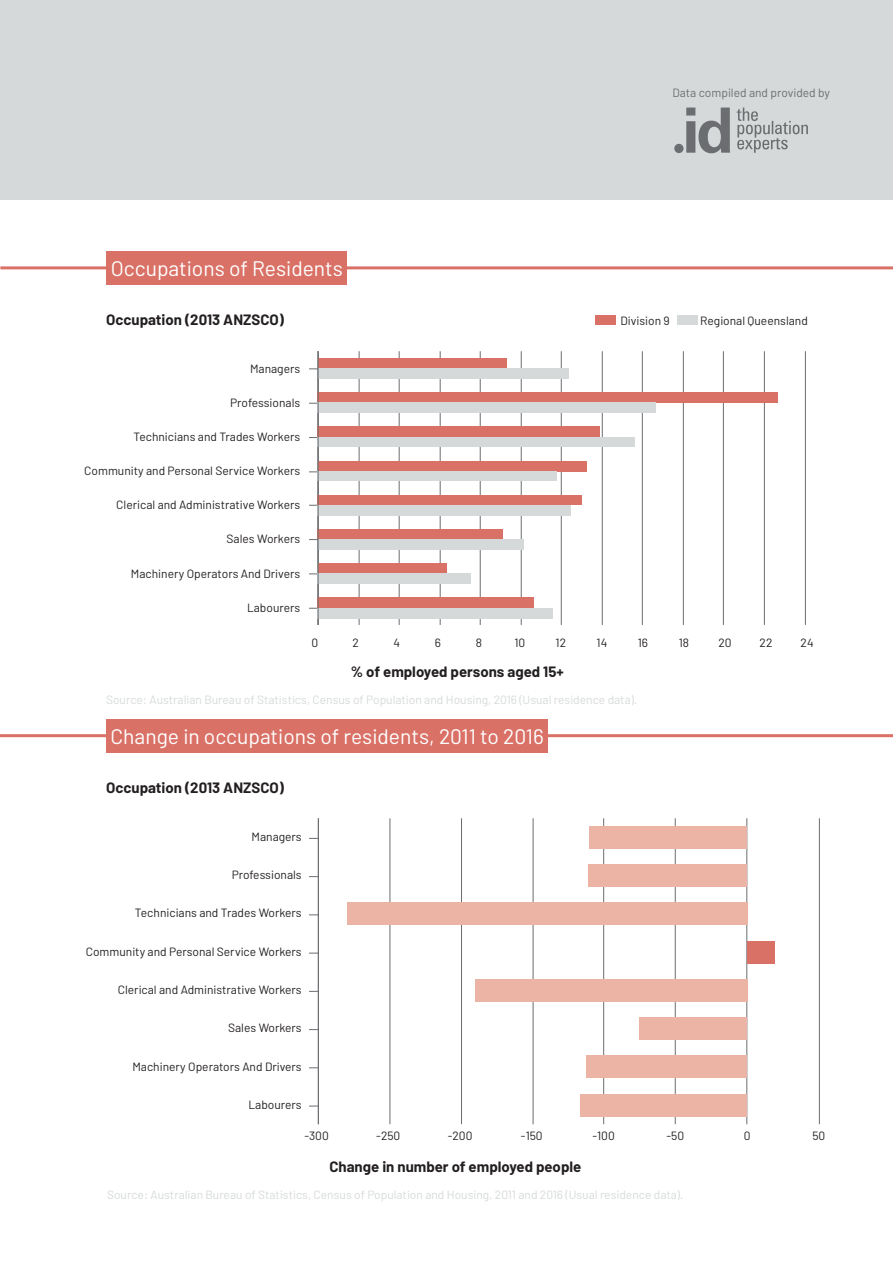
<style>
.page{position:relative;width:893px;height:1263px;background:#fff}
.page>*{position:absolute;margin:0;border:0;box-sizing:border-box;transform-origin:0 0}
.Orange_Sub{font:21px "Barlow";color:#fff}
.Axis_Headings{font:700 15px "Barlow";color:#231f20}
.t1{font:12px "Barlow";color:#231f20}
.t2{font:12px "Barlow";color:#d6d9da}
.t3{font:12px "Barlow";color:#6c6d70}
</style>
<div class="page">
<div style="left:107px;top:251px;width:240px;height:34px;background:#d97166"></div>
<hr style="left:0;top:266px;width:893px;height:3px;background:#d97166">
<div style="left:0;top:0;width:893px;height:200px;background:#d6d9da"></div>
<div style="left:595px;top:315px;width:21px;height:10px;background:#d97166"></div>
<div style="left:677px;top:315px;width:21px;height:10px;background:#d6d9da"></div>
<svg style="left:686px;top:108px;width:44px;height:45px"></svg>
<div style="left:674px;top:144px;width:9px;height:9px;background:#6c6d70;border-radius:50%"></div>
<svg style="left:737px;top:108px;width:71px;height:45px"></svg>
<div style="left:106px;top:719px;width:442px;height:33px;background:#d97166"></div>
<hr style="left:0;top:734px;width:893px;height:3px;background:#d97166">
<hr style="left:359px;top:351px;width:1px;height:274px;background:#6c6d70">
<hr style="left:399px;top:351px;width:1px;height:274px;background:#6c6d70">
<hr style="left:440px;top:351px;width:1px;height:274px;background:#6c6d70">
<hr style="left:480px;top:351px;width:1px;height:274px;background:#6c6d70">
<hr style="left:521px;top:351px;width:1px;height:274px;background:#6c6d70">
<hr style="left:561px;top:351px;width:1px;height:274px;background:#6c6d70">
<hr style="left:602px;top:351px;width:1px;height:274px;background:#6c6d70">
<hr style="left:642px;top:351px;width:1px;height:274px;background:#6c6d70">
<hr style="left:683px;top:351px;width:1px;height:274px;background:#6c6d70">
<hr style="left:723px;top:351px;width:1px;height:274px;background:#6c6d70">
<hr style="left:764px;top:351px;width:1px;height:274px;background:#6c6d70">
<hr style="left:805px;top:351px;width:1px;height:274px;background:#6c6d70">
<div style="left:318px;top:358px;width:188px;height:10px;background:#d97166"></div>
<div style="left:318px;top:392px;width:460px;height:11px;background:#d97166"></div>
<div style="left:318px;top:427px;width:282px;height:10px;background:#d97166"></div>
<div style="left:318px;top:461px;width:269px;height:10px;background:#d97166"></div>
<div style="left:318px;top:495px;width:264px;height:10px;background:#d97166"></div>
<div style="left:318px;top:530px;width:185px;height:9px;background:#d97166"></div>
<div style="left:318px;top:563px;width:128px;height:10px;background:#d97166"></div>
<div style="left:318px;top:597px;width:216px;height:11px;background:#d97166"></div>
<div style="left:318px;top:368px;width:250px;height:11px;background:#d6d9da"></div>
<div style="left:318px;top:403px;width:338px;height:10px;background:#d6d9da"></div>
<div style="left:318px;top:437px;width:317px;height:10px;background:#d6d9da"></div>
<div style="left:318px;top:471px;width:239px;height:10px;background:#d6d9da"></div>
<div style="left:318px;top:505px;width:253px;height:10px;background:#d6d9da"></div>
<div style="left:318px;top:539px;width:206px;height:11px;background:#d6d9da"></div>
<div style="left:318px;top:573px;width:153px;height:11px;background:#d6d9da"></div>
<div style="left:318px;top:608px;width:235px;height:10px;background:#d6d9da"></div>
<hr style="left:318px;top:351px;width:1px;height:274px;background:#6c6d70">
<hr style="left:389px;top:818px;width:1px;height:306px;background:#6c6d70">
<hr style="left:461px;top:818px;width:1px;height:306px;background:#6c6d70">
<hr style="left:533px;top:818px;width:1px;height:306px;background:#6c6d70">
<hr style="left:603px;top:818px;width:1px;height:306px;background:#6c6d70">
<hr style="left:675px;top:818px;width:1px;height:306px;background:#6c6d70">
<hr style="left:746px;top:818px;width:1px;height:306px;background:#6c6d70">
<hr style="left:819px;top:818px;width:1px;height:306px;background:#6c6d70">
<hr style="left:318px;top:818px;width:1px;height:306px;background:#6c6d70">
<div style="left:589px;top:826px;width:158px;height:23px;background:#ebb4a5"></div>
<div style="left:588px;top:864px;width:159px;height:23px;background:#ebb4a5"></div>
<div style="left:347px;top:903px;width:400px;height:22px;background:#ebb4a5"></div>
<div style="left:747px;top:941px;width:28px;height:22px;background:#d97166"></div>
<div style="left:475px;top:979px;width:272px;height:23px;background:#ebb4a5"></div>
<div style="left:639px;top:1017px;width:108px;height:23px;background:#ebb4a5"></div>
<div style="left:586px;top:1055px;width:161px;height:23px;background:#ebb4a5"></div>
<div style="left:581px;top:1094px;width:166px;height:22px;background:#ebb4a5"></div>
<p class="Orange_Sub" style="left:111px;top:256px;width:234px">Occupations of Residents</p>
<p class="Axis_Headings" style="left:106px;top:310px;width:179px">Occupation (2013 ANZSCO)</p>
<p class="t1" style="left:250px;top:361px;width:52px">Managers</p>
<p class="t1" style="left:230px;top:395px;width:72px">Professionals</p>
<p class="t1" style="left:133px;top:429px;width:168px">Technicians and Trades Workers</p>
<p class="t1" style="left:84px;top:463px;width:217px">Community and Personal Service Workers</p>
<p class="t1" style="left:116px;top:498px;width:185px">Clerical and Administrative Workers</p>
<p class="t1" style="left:227px;top:532px;width:75px">Sales Workers</p>
<p class="t1" style="left:131px;top:566px;width:171px">Machinery Operators And Drivers</p>
<p class="t1" style="left:247px;top:600px;width:55px">Labourers</p>
<p class="t3" style="left:672px;top:85px;width:159px">Data compiled and provided by</p>
<p class="t1" style="left:620px;top:313px;width:51px">Division 9</p>
<p class="t1" style="left:700px;top:313px;width:109px">Regional Queensland</p>
<p class="t1" style="left:311px;top:635px;width:8px">0</p>
<p class="t1" style="left:353px;top:635px;width:8px">2</p>
<p class="t1" style="left:393px;top:635px;width:8px">4</p>
<p class="t1" style="left:435px;top:635px;width:8px">6</p>
<p class="t1" style="left:476px;top:635px;width:8px">8</p>
<p class="t1" style="left:514px;top:635px;width:12px">10</p>
<p class="t1" style="left:556px;top:635px;width:12px">12</p>
<p class="t1" style="left:597px;top:635px;width:12px">14</p>
<p class="t1" style="left:638px;top:635px;width:12px">16</p>
<p class="t1" style="left:679px;top:635px;width:12px">18</p>
<p class="t1" style="left:718px;top:635px;width:15px">20</p>
<p class="t1" style="left:760px;top:635px;width:14px">22</p>
<p class="t1" style="left:800px;top:635px;width:15px">24</p>
<p class="Axis_Headings" style="left:351px;top:662px;width:214px">% of employed persons aged 15+</p>
<p class="t2" style="left:106px;top:692px;width:533px">Source: Australian Bureau of Statistics, Census of Population and Housing, 2016 (Usual residence data).</p>
<p class="Orange_Sub" style="left:111px;top:723px;width:435px">Change in occupations of residents, 2011 to 2016</p>
<p class="Axis_Headings" style="left:106px;top:778px;width:179px">Occupation (2013 ANZSCO)</p>
<p class="t1" style="left:252px;top:829px;width:52px">Managers</p>
<p class="t1" style="left:232px;top:867px;width:72px">Professionals</p>
<p class="t1" style="left:135px;top:905px;width:168px">Technicians and Trades Workers</p>
<p class="t1" style="left:86px;top:944px;width:217px">Community and Personal Service Workers</p>
<p class="t1" style="left:118px;top:982px;width:185px">Clerical and Administrative Workers</p>
<p class="t1" style="left:228px;top:1021px;width:75px">Sales Workers</p>
<p class="t1" style="left:132px;top:1059px;width:171px">Machinery Operators And Drivers</p>
<p class="t1" style="left:248px;top:1097px;width:55px">Labourers</p>
<p class="t1" style="left:304px;top:1128px;width:26px">-300</p>
<p class="t1" style="left:376px;top:1128px;width:26px">-250</p>
<p class="t1" style="left:448px;top:1128px;width:26px">-200</p>
<p class="t1" style="left:521px;top:1128px;width:23px">-150</p>
<p class="t1" style="left:592px;top:1128px;width:24px">-100</p>
<p class="t1" style="left:666px;top:1128px;width:19px">-50</p>
<p class="t1" style="left:744px;top:1128px;width:8px">0</p>
<p class="t1" style="left:812px;top:1128px;width:14px">50</p>
<p class="Axis_Headings" style="left:329px;top:1157px;width:253px">Change in number of employed people</p>
<p class="t2" style="left:107px;top:1187px;width:578px">Source: Australian Bureau of Statistics, Census of Population and Housing, 2011 and 2016 (Usual residence data).</p>
</div>
